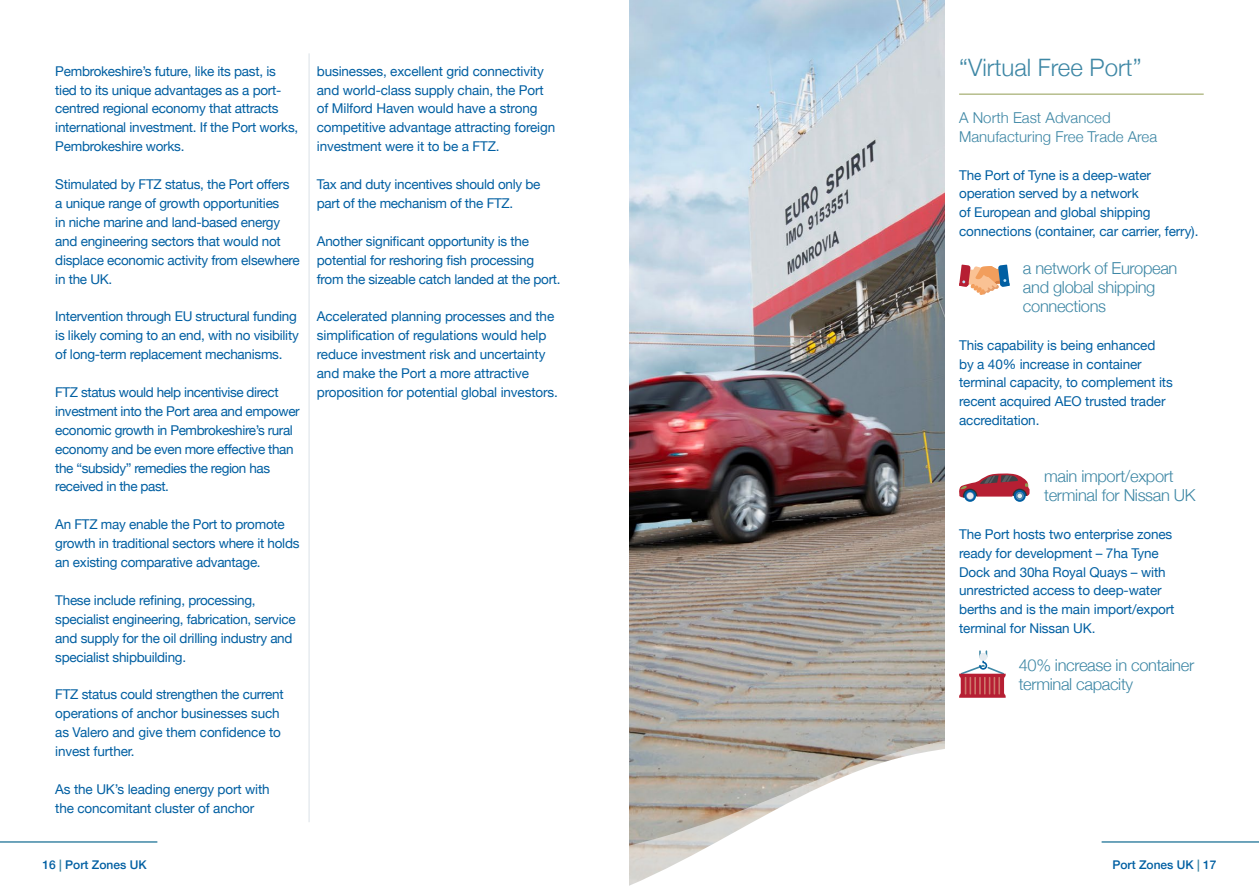
<style>
.page{position:relative;width:1259px;height:893px;background:#fff}
.page>*{position:absolute;margin:0;border:0;box-sizing:border-box;transform-origin:0 0}
.t1{font:300 24px "Helvetica Neue";color:#3e87a5}
.t2{font:300 16.5px/18.9px "Helvetica Neue";letter-spacing:-.02em;color:#3e87a5}
.t3{font:300 15px/18.9px "Helvetica Neue";color:#3e87a5}
.t4{font:13.5px/18.9px "Helvetica Neue";letter-spacing:-.02em;color:#005fa2}
.t5{font:500 12px "Helvetica Neue";color:#005fa2}
.s1{color:#3e87a5}
</style>
<div class="page">
<hr style="left:1101px;top:841px;width:158px;height:2px;background:#3e87a5">
<img style="left:629px;top:0;width:315px;height:590px">
<hr style="left:308px;top:53px;width:2px;height:769px;background:#e6ebef">
<hr style="left:959px;top:94px;width:244px;height:1px;background:#929c52">
<svg style="left:982px;top:650px;width:23px;height:48px"></svg>
<div style="left:979px;top:653px;width:8px;height:8px;background:#e6ebef;border-radius:50%"></div>
<svg style="left:964px;top:490px;width:12px;height:12px"></svg>
<svg style="left:1014px;top:490px;width:11px;height:12px"></svg>
<svg style="left:959px;top:473px;width:70px;height:26px"></svg>
<svg style="left:959px;top:265px;width:50px;height:30px"></svg>
<svg style="left:629px;top:590px;width:353px;height:296px"></svg>
<p class="t4" style="left:55px;top:62px;width:244px">Pembrokeshire’s future, like its past, is tied to its unique advantages as a port&shy;centred regional economy that attracts international investment. If the Port works, Pembrokeshire works.</p>
<p class="t4" style="left:55px;top:176px;width:246px">Stimulated by FTZ status, the Port offers a unique range of growth opportunities<br>in niche marine and land-based energy and engineering sectors that would not displace economic activity from elsewhere in the UK.</p>
<p class="t4" style="left:55px;top:308px;width:245px">Intervention through EU structural funding is likely coming to an end, with no visibility of long-term replacement mechanisms.</p>
<p class="t4" style="left:55px;top:383px;width:246px">FTZ status would help incentivise direct investment into the Port area and empower economic growth in Pembrokeshire’s rural economy and be even more effective than the “subsidy” remedies the region has received in the past.</p>
<p class="t4" style="left:55px;top:516px;width:246px">An FTZ may enable the Port to promote growth in traditional sectors where it holds an existing comparative advantage.</p>
<p class="t4" style="left:55px;top:591px;width:242px">These include refining, processing, specialist engineering, fabrication, service and supply for the oil drilling industry and specialist shipbuilding.</p>
<p class="t4" style="left:55px;top:686px;width:230px">FTZ status could strengthen the current operations of anchor businesses such as Valero and give them confidence to invest further.</p>
<p class="t4" style="left:55px;top:780px;width:216px">As the UK’s leading energy port with the concomitant cluster of anchor</p>
<p class="t4" style="left:317px;top:62px;width:240px">businesses, excellent grid connectivity and world-class supply chain, the Port of Milford Haven would have a strong competitive advantage attracting foreign investment were it to be a FTZ.</p>
<p class="t4" style="left:317px;top:176px;width:225px">Tax and duty incentives should only be part of the mechanism of the FTZ.</p>
<p class="t4" style="left:317px;top:232px;width:245px">Another significant opportunity is the potential for reshoring fish processing from the sizeable catch landed at the port.</p>
<p class="t4" style="left:317px;top:308px;width:242px">Accelerated planning processes and the simplification of regulations would help reduce investment risk and uncertainty and make the Port a more attractive proposition for potential global investors.</p>
<h1 class="t1" style="left:959px;top:48px;width:184px">“Virtual Free Port”</h1>
<p class="t3" style="left:959px;top:107px;width:199px">A North East Advanced<br>Manufacturing Free Trade Area</p>
<p class="t4" style="left:959px;top:166px;width:241px">The Port of Tyne is a deep-water operation served by a network<br>of European and global shipping connections (container, car carrier, ferry).</p>
<p class="t2" style="left:1023px;top:258px;width:156px">a network of European and global shipping connections</p>
<p class="t4" style="left:959px;top:336px;width:215px">This capability is being enhanced by a 40% increase in container terminal capacity, to complement its recent acquired AEO trusted trader accreditation.</p>
<p class="t2" style="left:1044px;top:465px;width:153px">main import/export terminal for Nissan UK</p>
<p class="t4" style="left:959px;top:525px;width:217px">The Port hosts two enterprise zones ready for development – 7ha Tyne<br>Dock and 30ha Royal Quays – with unrestricted access to deep-water berths and is the main import/export terminal for Nissan UK.</p>
<p class="t2" style="left:1018px;top:654px;width:177px">40% increase in container terminal capacity</p>
<p class="t5" style="left:43px;top:855px;width:106px">16 <span class="s1">|</span> Port Zones UK</p>
<p class="t5" style="left:1112px;top:855px;width:106px">Port Zones UK <span class="s1">|</span> 17</p>
</div>
